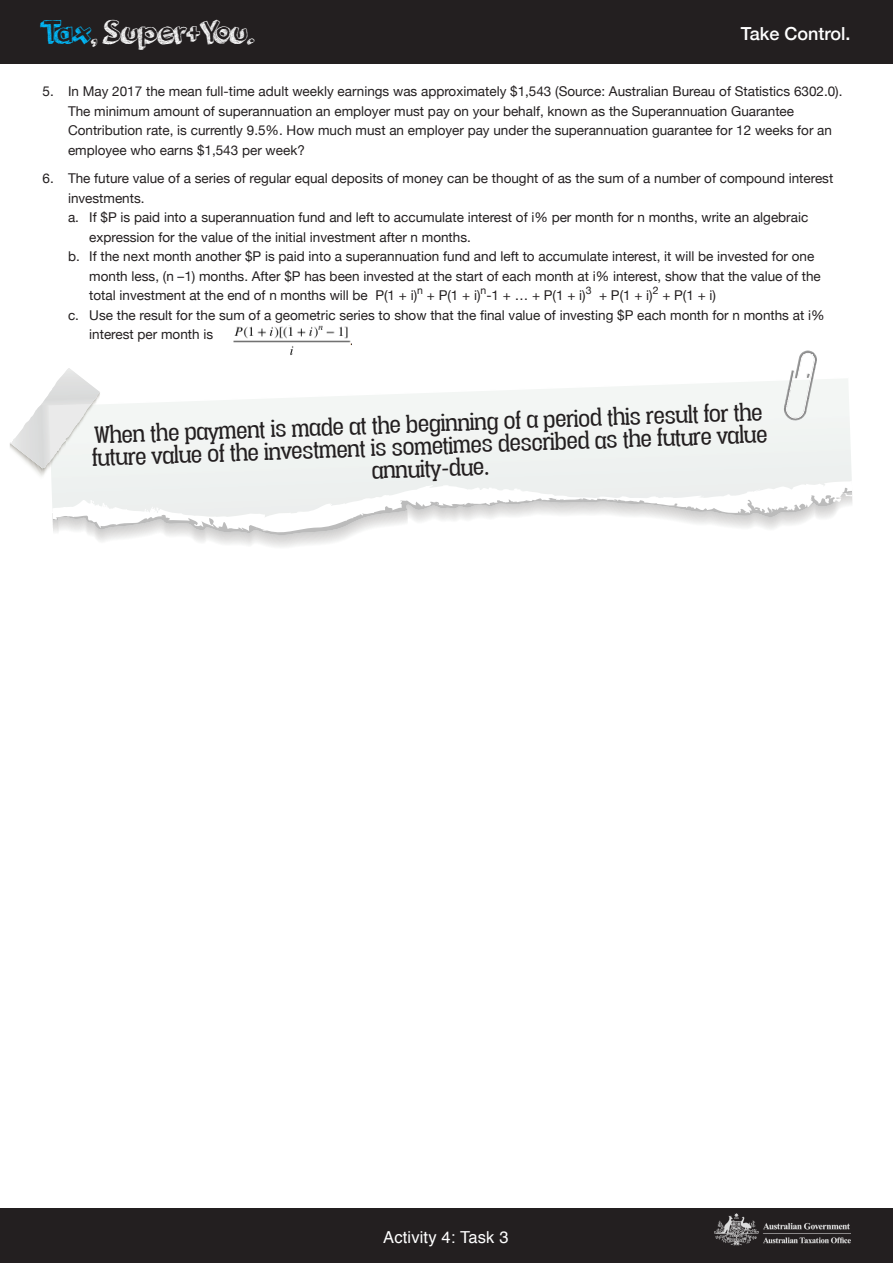
<style>
.page{position:relative;width:893px;height:1263px;background:#fff}
.page>*{position:absolute;margin:0;border:0;box-sizing:border-box;transform-origin:0 0}
.t1{font:33px "orangejuice";letter-spacing:-.015em;color:#fff}
.BODY{font:27px/22.5px "Vacer Serif Personal";color:#231f20;text-align:center}
.t2{font:500 18px "Helvetica Neue";color:#fff}
.t3{font:16.5px "Helvetica";letter-spacing:.01em;color:#fff}
.t4{font:13.5px/19.5px "Helvetica Neue";color:#231f20}
.s1{color:#00bdff}
</style>
<div class="page">
<div style="left:0;top:0;width:893px;height:63px;background:#231f20"></div>
<div style="left:0;top:1208px;width:893px;height:55px;background:#231f20"></div>
<img style="left:714px;top:1213px;width:136px;height:33px">
<img style="left:233px;top:325px;width:118px;height:26px">
<svg style="left:10px;top:351px;width:843px;height:196px"></svg>
<h1 class="t1" style="left:40px;top:9px;width:216px"><span class="s1">Tax</span>, Super+You.</h1>
<h3 class="t2" style="left:741px;top:19px;width:111px">Take Control.</h3>
<p class="t4" style="left:68px;top:83px;width:776px;text-indent:-26px">5. In May 2017 the mean full-time adult weekly earnings was approximately $1,543 (Source: Australian Bureau of Statistics 6302.0).<br>The minimum amount of superannuation an employer must pay on your behalf, known as the Superannuation Guarantee Contribution rate, is currently 9.5%. How much must an employer pay under the superannuation guarantee for 12 weeks for an employee who earns $1,543 per week?</p>
<p class="t4" style="left:68px;top:169px;width:767px;text-indent:-26px">6. The future value of a series of regular equal deposits of money can be thought of as the sum of a number of compound interest investments.</p>
<p class="t4" style="left:89px;top:208px;width:720px;text-indent:-21px">a. If $P is paid into a superannuation fund and left to accumulate interest of i% per month for n months, write an algebraic expression for the value of the initial investment after n months.</p>
<p class="t4" style="left:89px;top:247px;width:733px;text-indent:-21px">b. If the next month another $P is paid into a superannuation fund and left to accumulate interest, it will be invested for one month less, (n –1) months. After $P has been invested at the start of each month at i% interest, show that the value of the total investment at the end of n months will be P(1 + i)<sup>n</sup> + P(1 + i)<sup>n</sup>-1 + … + P(1 + i)<sup>3</sup> + P(1 + i)<sup>2</sup> + P(1 + i)</p>
<p class="t4" style="left:89px;top:306px;width:737px;text-indent:-21px">c. Use the result for the sum of a geometric series to show that the final value of investing $P each month for n months at i% interest per month is</p>
<p class="BODY" style="left:91px;top:424px;width:677px;rotate:-2deg">When the payment is made at the beginning of a period this result for the future value of the investment is sometimes described as the future value annuity-due.</p>
<p class="t3" style="left:383px;top:1225px;width:127px">Activity 4: Task 3</p>
</div>
